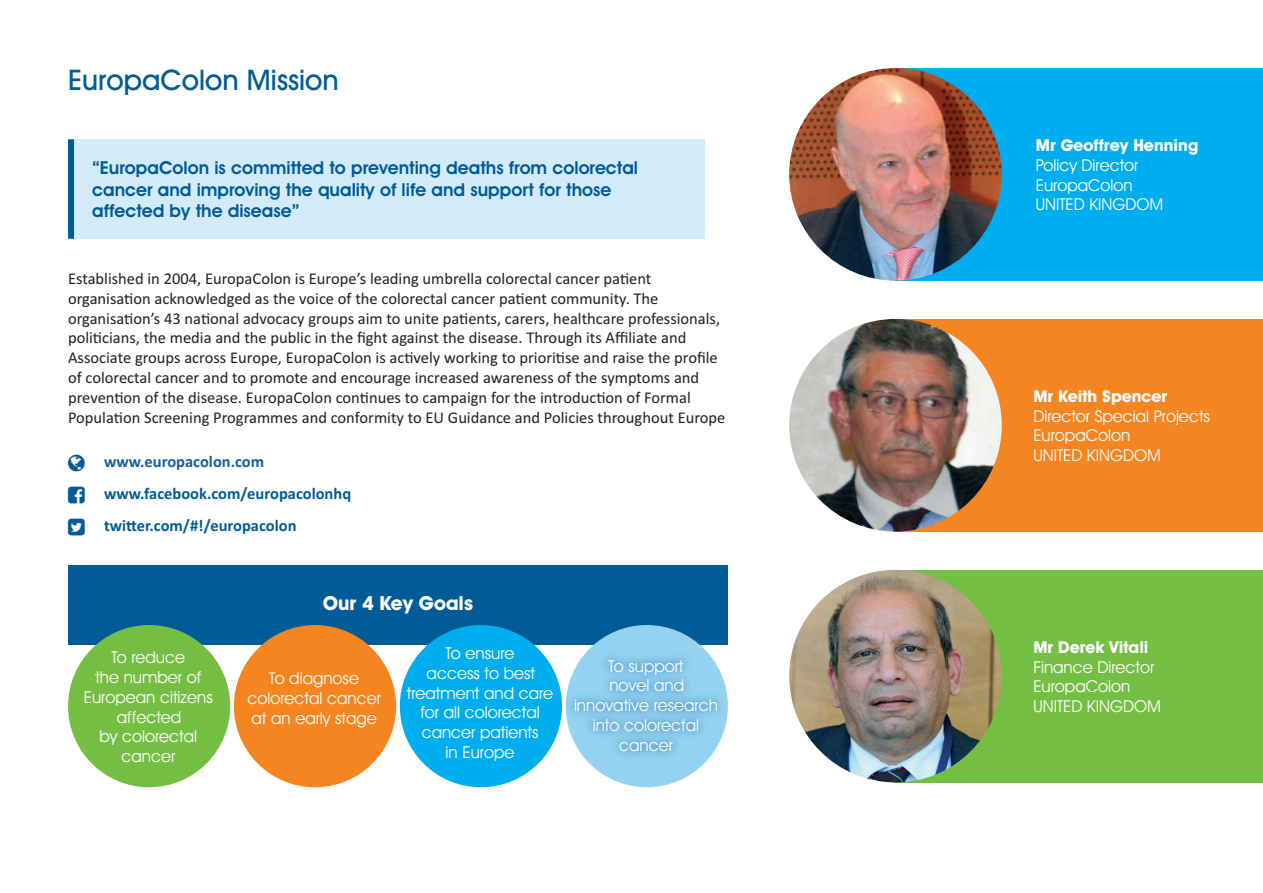
<style>
.page{position:relative;width:1263px;height:893px;background:#fff}
.page>*{position:absolute;margin:0;border:0;box-sizing:border-box;transform-origin:0 0}
.t1{font:500 28.5px "Avant Garde IT Cby BT";color:#005b97}
.t2{font:700 19.5px "Avant Garde IT Cby BT";color:#fff}
.t3{font:600 18px/21.6px "Avant Garde IT Cby BT";color:#005b97}
.t4{font:16.5px/19.8px "Calibri";color:#231f20}
.t5{font:16.5px/19.8px "Avant Garde IT Cby BT";color:#fff;text-align:center}
.t6{font:700 16.5px/32px "Calibri";color:#005b97}
.t7{font:700 16.5px "Avant Garde IT Cby BT";color:#fff}
.t8{font:700 16.5px "Calibri";color:#175d9e}
</style>
<div class="page">
<div style="left:68px;top:565px;width:660px;height:80px;background:#005b97"></div>
<div style="left:893px;top:570px;width:370px;height:212px;background:#74bf43"></div>
<div style="left:893px;top:319px;width:370px;height:212px;background:#f58520"></div>
<div style="left:895px;top:68px;width:368px;height:213px;background:#00aeef"></div>
<div style="left:71px;top:139px;width:634px;height:100px;background:#d3ebf9"></div>
<div style="left:68px;top:139px;width:6px;height:100px;background:#005b97"></div>
<img style="left:789px;top:570px;width:213px;height:212px;border-radius:106px">
<img style="left:789px;top:68px;width:213px;height:213px;border-radius:106px">
<img style="left:789px;top:319px;width:213px;height:212px;border-radius:106px">
<div style="left:68px;top:625px;width:162px;height:162px;background:#74bf43;border-radius:50%"></div>
<div style="left:234px;top:625px;width:162px;height:162px;background:#f58520;border-radius:50%"></div>
<div style="left:400px;top:625px;width:162px;height:162px;background:#00aeef;border-radius:50%"></div>
<div style="left:566px;top:625px;width:162px;height:162px;background:#95d2f2;border-radius:50%"></div>
<svg style="left:566px;top:651px;width:160px;height:109px"></svg>
<h1 class="t1" style="left:68px;top:62px;width:272px">EuropaColon Mission</h1>
<p class="t3" style="left:92px;top:157px;width:547px">“EuropaColon is committed to preventing deaths from colorectal cancer and improving the quality of life and support for those affected by the disease”</p>
<p class="t4" style="left:68px;top:268px;width:659px">Established in 2004, EuropaColon is Europe’s leading umbrella colorectal cancer patient organisation acknowledged as the voice of the colorectal cancer patient community. The organisation’s 43 national advocacy groups aim to unite patients, carers, healthcare professionals, politicians, the media and the public in the fight against the disease. Through its Affiliate and Associate groups across Europe, EuropaColon is actively working to prioritise and raise the profile of colorectal cancer and to promote and encourage increased awareness of the symptoms and prevention of the disease. EuropaColon continues to campaign for the introduction of Formal Population Screening Programmes and conformity to EU Guidance and Policies throughout Europe</p>
<p class="t8" style="left:104px;top:452px;width:162px">www.europacolon.com</p>
<p class="t6" style="left:104px;top:477px;width:249px">www.facebook.com/europacolonhq twitter.com/#!/europacolon</p>
<p class="t5" style="left:84px;top:647px;width:131px">To reduce<br>the number of<br>European citizens affected<br>by colorectal cancer</p>
<p class="t2" style="left:323px;top:591px;width:152px">Our 4 Key Goals</p>
<p class="t5" style="left:247px;top:668px;width:135px">To diagnose colorectal cancer at an early stage</p>
<p class="t5" style="left:407px;top:643px;width:148px">To ensure<br>access to best treatment and care for all colorectal cancer patients<br>in Europe</p>
<p class="t5" style="left:574px;top:656px;width:145px">To support<br>novel and innovative research into colorectal cancer</p>
<p class="t7" style="left:1036px;top:135px;width:164px">Mr Geoffrey Henning</p>
<p class="t5" style="left:1036px;top:155px;width:129px;text-align:left">Policy Director<br>EuropaColon<br>UNITED KINGDOM</p>
<p class="t7" style="left:1033px;top:386px;width:135px">Mr Keith Spencer</p>
<p class="t5" style="left:1033px;top:406px;width:178px;text-align:left">Director Special Projects<br>EuropaColon<br>UNITED KINGDOM</p>
<p class="t7" style="left:1033px;top:637px;width:117px">Mr Derek Vitali</p>
<p class="t5" style="left:1033px;top:657px;width:129px;text-align:left">Finance Director<br>EuropaColon<br>UNITED KINGDOM</p>
</div>
